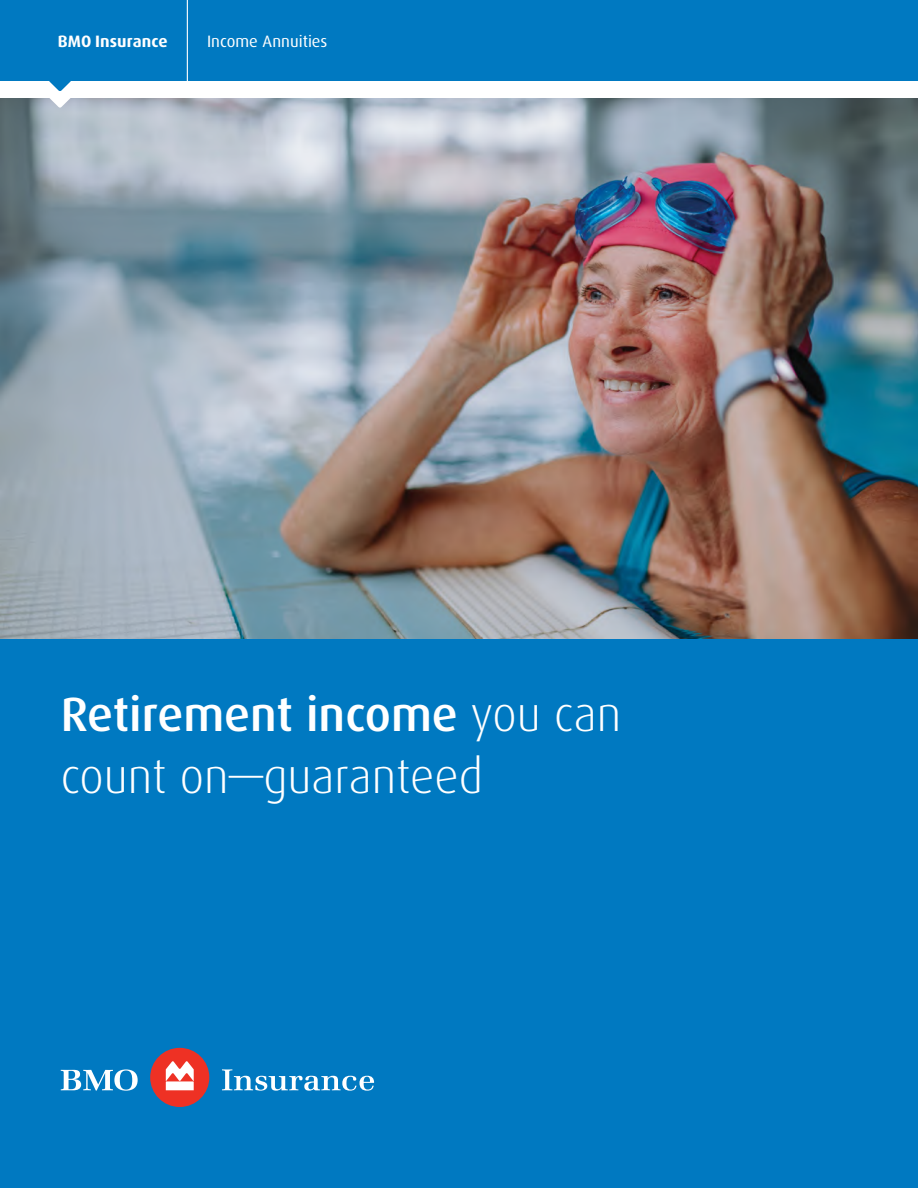
<style>
.page{position:relative;width:918px;height:1188px;background:#fff}
.page>*{position:absolute;margin:0;border:0;box-sizing:border-box;transform-origin:0 0}
.t1{font:300 48px/61.5px "Dax Pro";color:#fff}
.t2{font:16.5px "Dax Pro";letter-spacing:.005em;color:#fff}
.t3{font:700 16.5px "Dax Pro";letter-spacing:.005em;color:#fff}
.s1{font-weight:500}
</style>
<div class="page">
<img style="left:0;top:98px;width:918px;height:541px">
<div style="left:0;top:639px;width:918px;height:549px;background:#0079c1"></div>
<div style="left:0;top:0;width:918px;height:82px;background:#0079c1"></div>
<svg style="left:49px;top:81px;width:22px;height:27px"></svg>
<hr style="left:187px;top:0;width:1px;height:88px;background:#fff">
<svg style="left:61px;top:1069px;width:77px;height:22px"></svg>
<div style="left:150px;top:1048px;width:59px;height:59px;background:#ee3124;border-radius:50%"></div>
<svg style="left:166px;top:1061px;width:28px;height:29px"></svg>
<svg style="left:222px;top:1069px;width:152px;height:22px"></svg>
<p class="t3" style="left:58px;top:31px;width:111px">BMO Insurance</p>
<p class="t2" style="left:207px;top:31px;width:122px">Income Annuities</p>
<p class="t1" style="left:61px;top:684px;width:562px"><span class="s1">Retirement income</span> you can count on—guaranteed</p>
</div>
